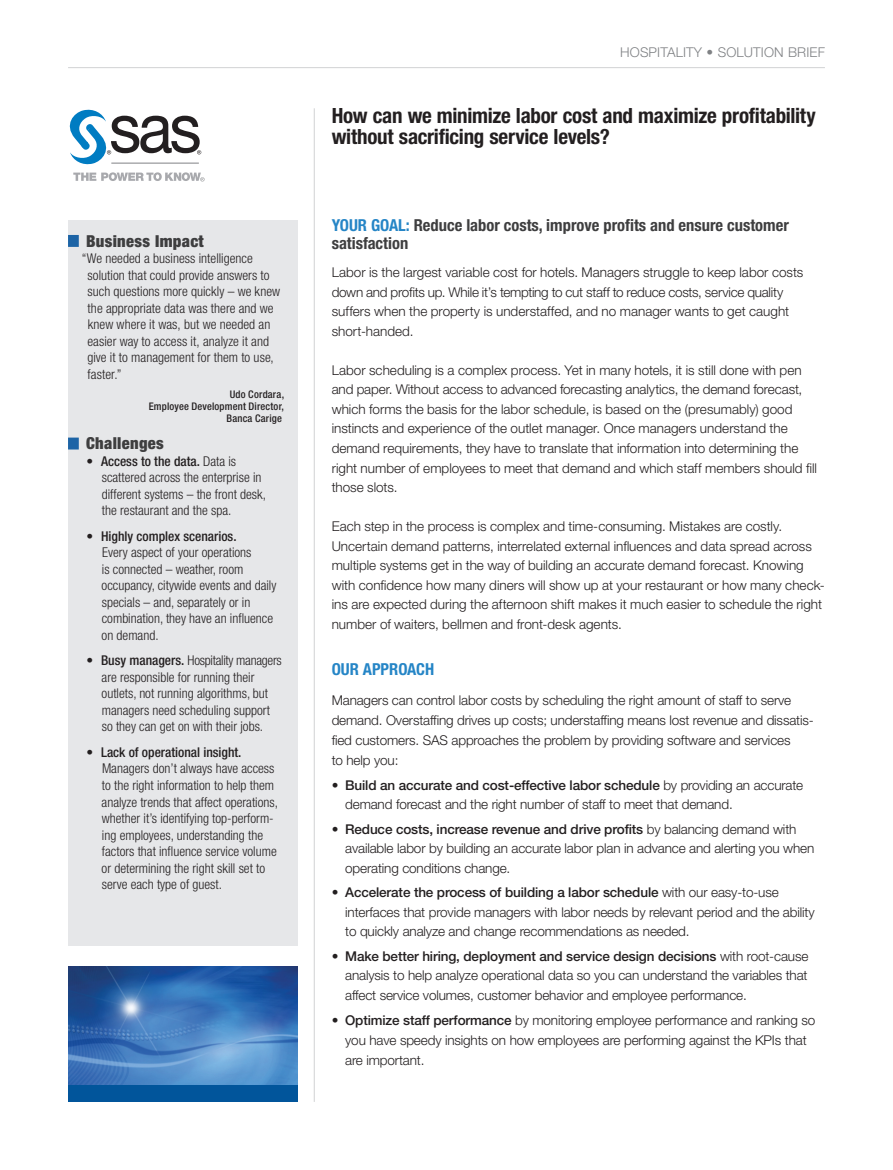
<style>
.page{position:relative;width:893px;height:1170px;background:#fff}
.page>*{position:absolute;margin:0;border:0;box-sizing:border-box;transform-origin:0 0}
.Headline__Page_1{font:700 condensed 21px/21px "Helvetica Neue LT Std";letter-spacing:-.01em;color:#231f20}
.Subhd_1__Body-Caps{font:700 condensed 16.5px/18px "Helvetica Neue LT Std";color:#3e3e3f}
.Sidebar_Subhd_1__Blu{font:900 condensed 16.5px "Helvetica Neue LT Std";letter-spacing:.02em;color:#3e3e3f}
.Subhd_1__Body-Caps-2{font:700 condensed 16.5px "Helvetica Neue LT Std";color:#2585c6}
.Body{font:300 13.5px/19.5px "Helvetica Neue LT Std";color:#231f20}
.Sidebar_Bullet_list{font:300 condensed 13.5px/16.5px "Helvetica Neue LT Std";color:#231f20}
.Bullet_lists__Body{font:300 13.5px/19.5px "Helvetica Neue LT Std";letter-spacing:-.01em;color:#231f20}
.Sidebar_body_text{font:300 condensed 13.5px/16.5px "Helvetica Neue LT Std";letter-spacing:.005em;color:#231f20}
.Body_before_bullet{font:300 13.5px/20.2px "Helvetica Neue LT Std";letter-spacing:-.01em;color:#231f20}
.Bullet_lists__last_b{font:300 13.5px/20.2px "Helvetica Neue LT Std";letter-spacing:-.01em;color:#231f20}
.t1{font:300 13.5px "Helvetica Neue LT Std";letter-spacing:.01em;color:#808285}
.Sidebar_body_text-2{font:500 condensed 10.5px/12px "Helvetica Neue LT Std";letter-spacing:.02em;color:#231f20;text-align:right}
.s1{font-weight:500}
.s2{color:#2585c6}
</style>
<div class="page">
<hr style="left:68px;top:67px;width:757px;height:1px;background:#d1d2d4">
<hr style="left:314px;top:108px;width:1px;height:993px;background:#d1d2d4">
<div style="left:68px;top:220px;width:230px;height:725px;background:#e6e7e9"></div>
<div style="left:68px;top:235px;width:11px;height:12px;background:#1d64a6"></div>
<div style="left:68px;top:437px;width:11px;height:12px;background:#1d64a6"></div>
<img style="left:68px;top:966px;width:230px;height:119px">
<div style="left:68px;top:1085px;width:230px;height:16px;background:#01559b"></div>
<svg style="left:73px;top:172px;width:132px;height:9px"></svg>
<svg style="left:69px;top:109px;width:132px;height:56px"></svg>
<hr style="left:111px;top:163px;width:88px;height:1px;background:#808285">
<p class="Sidebar_Subhd_1__Blu" style="left:86px;top:230px;width:119px">Business Impact</p>
<p class="Sidebar_body_text" style="left:87px;top:250px;width:194px;text-indent:-6px">“We needed a business intelligence solution that could provide answers to such questions more quickly – we knew the appropriate data was there and we knew where it was, but we needed an easier way to access it, analyze it and give it to management for them to use, faster.”</p>
<p class="Sidebar_body_text-2" style="left:149px;top:388px;width:137px">Udo Cordara,<br>Employee Development Director,<br>Banca Carige</p>
<p class="Sidebar_Subhd_1__Blu" style="left:86px;top:433px;width:79px">Challenges</p>
<p class="Sidebar_Bullet_list" style="left:102px;top:452px;width:166px;text-indent:-15px">• <span class="s1">Access to the data.</span> Data is scattered across the enterprise in different systems – the front desk, the restaurant and the spa.</p>
<p class="Sidebar_Bullet_list" style="left:102px;top:527px;width:176px;text-indent:-15px">• <span class="s1">Highly complex scenarios.<br></span>Every aspect of your operations<br>is connected – weather, room occupancy, citywide events and daily specials – and, separately or in combination, they have an influence on demand.</p>
<p class="Sidebar_Bullet_list" style="left:102px;top:652px;width:182px;text-indent:-15px">• <span class="s1">Busy managers.</span> Hospitality managers are responsible for running their outlets, not running algorithms, but managers need scheduling support so they can get on with their jobs.</p>
<p class="Sidebar_Bullet_list" style="left:102px;top:743px;width:178px;text-indent:-15px">• <span class="s1">Lack of operational insight.<br></span>Managers don’t always have access to the right information to help them analyze trends that affect operations, whether it’s identifying top-perform&shy;ing employees, understanding the factors that influence service volume or determining the right skill set to serve each type of guest.</p>
<p class="t1" style="left:620px;top:44px;width:206px">HOSPITALITY • SOLUTION BRIEF</p>
<p class="Headline__Page_1" style="left:332px;top:105px;width:486px">How can we minimize labor cost and maximize profitability without sacrificing service levels?</p>
<p class="Subhd_1__Body-Caps" style="left:332px;top:215px;width:459px"><span class="s2">YOUR GOAL:</span> Reduce labor costs, improve profits and ensure customer satisfaction</p>
<p class="Body" style="left:332px;top:262px;width:473px">Labor is the largest variable cost for hotels. Managers struggle to keep labor costs down and profits up. While it’s tempting to cut staff to reduce costs, service quality suffers when the property is understaffed, and no manager wants to get caught short-handed.</p>
<p class="Body" style="left:332px;top:360px;width:487px">Labor scheduling is a complex process. Yet in many hotels, it is still done with pen and paper. Without access to advanced forecasting analytics, the demand forecast, which forms the basis for the labor schedule, is based on the (presumably) good instincts and experience of the outlet manager. Once managers understand the demand requirements, they have to translate that information into determining the right number of employees to meet that demand and which staff members should fill those slots.</p>
<p class="Body" style="left:332px;top:516px;width:495px">Each step in the process is complex and time-consuming. Mistakes are costly.<br>Uncertain demand patterns, interrelated external influences and data spread across multiple systems get in the way of building an accurate demand forecast. Knowing with confidence how many diners will show up at your restaurant or how many check&shy;ins are expected during the afternoon shift makes it much easier to schedule the right number of waiters, bellmen and front-desk agents.</p>
<p class="Subhd_1__Body-Caps-2" style="left:332px;top:659px;width:104px">OUR APPROACH</p>
<p class="Body_before_bullet" style="left:332px;top:689px;width:484px">Managers can control labor costs by scheduling the right amount of staff to serve demand. Overstaffing drives up costs; understaffing means lost revenue and dissatis&shy;fied customers. SAS approaches the problem by providing software and services<br>to help you:</p>
<p class="Bullet_lists__Body" style="left:345px;top:774px;width:460px;text-indent:-14px">• <span class="s1">Build an accurate and cost-effective labor schedule</span> by providing an accurate demand forecast and the right number of staff to meet that demand.</p>
<p class="Bullet_lists__Body" style="left:345px;top:818px;width:471px;text-indent:-14px">• <span class="s1">Reduce costs, increase revenue and drive profits</span> by balancing demand with available labor by building an accurate labor plan in advance and alerting you when operating conditions change.</p>
<p class="Bullet_lists__Body" style="left:345px;top:882px;width:471px;text-indent:-14px">• <span class="s1">Accelerate the process of building a labor schedule</span> with our easy-to-use interfaces that provide managers with labor needs by relevant period and the ability to quickly analyze and change recommendations as needed.</p>
<p class="Bullet_lists__Body" style="left:345px;top:945px;width:465px;text-align:justify;text-indent:-14px">• <span class="s1">Make better hiring, deployment and service design decisions</span> with root-cause analysis to help analyze operational data so you can understand the variables that affect service volumes, customer behavior and employee performance.</p>
<p class="Bullet_lists__last_b" style="left:345px;top:1009px;width:472px;text-indent:-14px">• <span class="s1">Optimize staff performance</span> by monitoring employee performance and ranking so you have speedy insights on how employees are performing against the KPIs that are important.</p>
</div>
